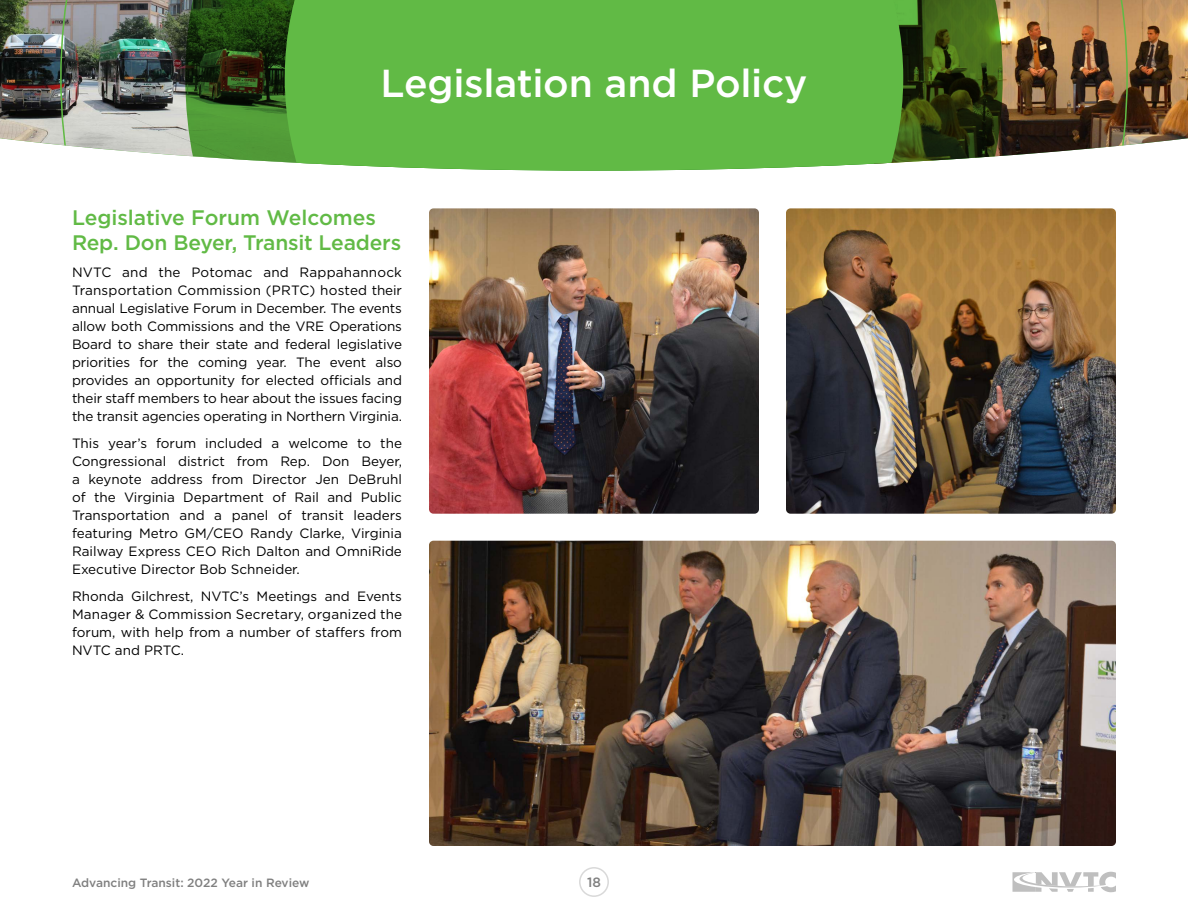
<style>
.page{position:relative;width:1188px;height:918px;background:#fff}
.page>*{position:absolute;margin:0;border:0;box-sizing:border-box;transform-origin:0 0}
.t1{font:500 39px "Gotham";letter-spacing:-.005em;color:#fff}
.t2{font:500 21px/24.8px "Gotham";letter-spacing:-.01em;color:#61ba45}
.t3{font:13.5px/18px "Gotham";color:#000;text-align:justify}
.t4{font:500 13.5px "Gotham";color:#808080}
.t5{font:500 12px "Gotham";color:#808080}
</style>
<div class="page">
<div style="left:579px;top:867px;width:30px;height:30px;border:2px solid #d9d9d9;border-radius:50%"></div>
<svg style="left:1012px;top:872px;width:104px;height:20px"></svg>
<img style="left:0;top:0;width:59px;height:145px">
<img style="left:1129px;top:0;width:59px;height:145px">
<img style="left:59px;top:0;width:1070px;height:171px">
<img style="left:786px;top:208px;width:330px;height:306px">
<img style="left:429px;top:208px;width:330px;height:306px">
<img style="left:429px;top:541px;width:687px;height:305px">
<h1 class="t1" style="left:380px;top:58px;width:429px">Legislation and Policy</h1>
<h2 class="t2" style="left:72px;top:205px;width:331px">Legislative Forum Welcomes<br>Rep. Don Beyer, Transit Leaders</h2>
<p class="t3" style="left:72px;top:263px;width:332px">NVTC and the Potomac and Rappahannock Transportation Commission (PRTC) hosted their annual Legislative Forum in December. The events allow both Commissions and the VRE Operations Board to share their state and federal legislative priorities for the coming year. The event also provides an opportunity for elected officials and their staff members to hear about the issues facing the transit agencies operating in Northern Virginia.</p>
<p class="t3" style="left:72px;top:434px;width:332px">This year’s forum included a welcome to the Congressional district from Rep. Don Beyer, a keynote address from Director Jen DeBruhl of the Virginia Department of Rail and Public Transportation and a panel of transit leaders featuring Metro GM/CEO Randy Clarke, Virginia Railway Express CEO Rich Dalton and OmniRide Executive Director Bob Schneider.</p>
<p class="t3" style="left:72px;top:587px;width:332px">Rhonda Gilchrest, NVTC’s Meetings and Events Manager &amp; Commission Secretary, organized the forum, with help from a number of staffers from NVTC and PRTC.</p>
<p class="t5" style="left:72px;top:875px;width:239px">Advancing Transit: 2022 Year in Review</p>
<p class="t4" style="left:587px;top:874px;width:15px">18</p>
</div>
